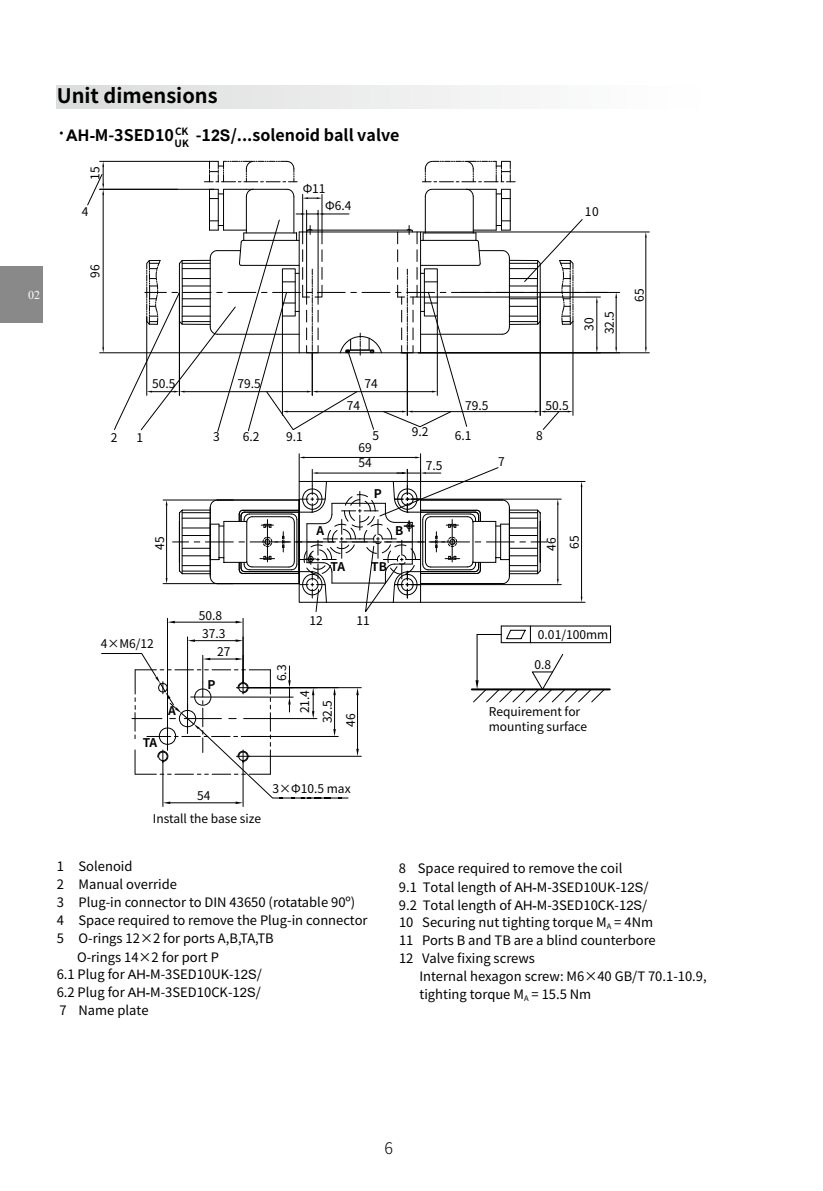
<style>
.page{position:relative;width:823px;height:1191px;background:#fff}
.page>*{position:absolute;margin:0;border:0;box-sizing:border-box;transform-origin:0 0}
.t1{font:700 20px "Noto Sans Hans";color:#000}
.t2{font:700 16px "Noto Sans Hans";color:#000}
.t3{font:300 16px "Noto Sans Hans";color:#000}
.t4{font:13px/17.8px "Noto Sans Hans";color:#000}
.t5{font:12px/22.8px "Noto Sans Hans";color:#000}
.t6{font:700 12px "Noto Sans Hans";color:#000}
.t7{font:12px "Times New Roman";color:#fff}
.t8{font:700 10px/12px "Noto Sans Hans";color:#000}
.s1{font-family:"Arial"}
</style>
<div class="page">
<div style="left:0;top:266px;width:43px;height:57px;background:#898989"></div>
<div style="left:57px;top:85px;width:652px;height:24px;background:linear-gradient(to right,#dbdcdc,#fff)"></div>
<hr style="left:334px;top:695px;width:1px;height:34px;background:#000">
<hr style="left:250px;top:736px;width:88px;height:1px;background:#000">
<svg style="left:333px;top:688px;width:2px;height:7px"></svg>
<hr style="left:273px;top:718px;width:44px;height:1px;background:#000">
<svg style="left:312px;top:688px;width:2px;height:30px"></svg>
<hr style="left:190px;top:696px;width:103px;height:1px;background:#000">
<svg style="left:288px;top:666px;width:2px;height:46px"></svg>
<hr style="left:357px;top:695px;width:1px;height:54px;background:#000">
<hr style="left:248px;top:756px;width:113px;height:1px;background:#000">
<hr style="left:248px;top:687px;width:113px;height:1px;background:#000">
<svg style="left:356px;top:687px;width:2px;height:8px"></svg>
<svg style="left:356px;top:749px;width:2px;height:7px"></svg>
<hr style="left:175px;top:622px;width:60px;height:1px;background:#000">
<hr style="left:242px;top:618px;width:1px;height:64px;background:#000">
<hr style="left:167px;top:618px;width:1px;height:106px;background:#000">
<hr style="left:132px;top:718px;width:30px;height:1px;background:#000">
<svg style="left:168px;top:621px;width:7px;height:2px"></svg>
<svg style="left:235px;top:621px;width:8px;height:2px"></svg>
<hr style="left:242px;top:761px;width:1px;height:45px;background:#000">
<hr style="left:162px;top:761px;width:1px;height:45px;background:#000">
<hr style="left:195px;top:640px;width:40px;height:1px;background:#000">
<hr style="left:187px;top:637px;width:1px;height:74px;background:#000">
<svg style="left:187px;top:639px;width:8px;height:3px"></svg>
<svg style="left:235px;top:639px;width:8px;height:3px"></svg>
<hr style="left:293px;top:197px;width:1px;height:36px;background:#000">
<hr style="left:246px;top:197px;width:1px;height:36px;background:#000">
<hr style="left:209px;top:189px;width:1px;height:41px;background:#000">
<hr style="left:223px;top:189px;width:1px;height:41px;background:#000">
<hr style="left:218px;top:189px;width:1px;height:41px;background:#000">
<hr style="left:246px;top:189px;width:41px;height:1px;background:#000">
<svg style="left:286px;top:188px;width:8px;height:9px"></svg>
<svg style="left:209px;top:188px;width:45px;height:11px"></svg>
<svg style="left:204px;top:160px;width:93px;height:22px"></svg>
<hr style="left:103px;top:195px;width:1px;height:152px;background:#000">
<hr style="left:100px;top:189px;width:114px;height:1px;background:#000">
<hr style="left:100px;top:352px;width:199px;height:1px;background:#000">
<hr style="left:100px;top:161px;width:109px;height:1px;background:#000">
<hr style="left:163px;top:583px;width:70px;height:1px;background:#000">
<hr style="left:163px;top:499px;width:70px;height:1px;background:#000">
<hr style="left:472px;top:197px;width:1px;height:36px;background:#000">
<hr style="left:509px;top:189px;width:1px;height:41px;background:#000">
<hr style="left:495px;top:189px;width:1px;height:41px;background:#000">
<hr style="left:501px;top:189px;width:1px;height:41px;background:#000">
<hr style="left:432px;top:189px;width:64px;height:1px;background:#000">
<svg style="left:465px;top:188px;width:9px;height:9px"></svg>
<svg style="left:496px;top:189px;width:14px;height:10px"></svg>
<hr style="left:424px;top:197px;width:1px;height:36px;background:#000">
<svg style="left:424px;top:188px;width:9px;height:9px"></svg>
<svg style="left:422px;top:160px;width:93px;height:22px"></svg>
<hr style="left:557px;top:505px;width:1px;height:74px;background:#000">
<hr style="left:407px;top:584px;width:154px;height:1px;background:#000">
<hr style="left:407px;top:499px;width:154px;height:1px;background:#000">
<hr style="left:581px;top:487px;width:1px;height:110px;background:#000">
<hr style="left:420px;top:602px;width:164px;height:1px;background:#000">
<hr style="left:420px;top:481px;width:164px;height:1px;background:#000">
<hr style="left:615px;top:298px;width:1px;height:49px;background:#000">
<hr style="left:460px;top:292px;width:159px;height:1px;background:#000">
<hr style="left:645px;top:237px;width:1px;height:110px;background:#000">
<hr style="left:418px;top:352px;width:231px;height:1px;background:#000">
<hr style="left:420px;top:232px;width:229px;height:1px;background:#000">
<hr style="left:317px;top:210px;width:1px;height:87px;background:#000">
<hr style="left:306px;top:210px;width:1px;height:87px;background:#000">
<hr style="left:321px;top:194px;width:1px;height:38px;background:#000">
<hr style="left:302px;top:194px;width:1px;height:38px;background:#000">
<svg style="left:302px;top:197px;width:20px;height:2px"></svg>
<svg style="left:87px;top:161px;width:17px;height:45px"></svg>
<svg style="left:165px;top:454px;width:381px;height:158px"></svg>
<svg style="left:114px;top:213px;width:492px;height:219px"></svg>
<svg style="left:135px;top:653px;width:138px;height:151px"></svg>
<hr style="left:272px;top:797px;width:76px;height:1px;background:#000">
<hr style="left:101px;top:653px;width:41px;height:1px;background:#000">
<hr style="left:476px;top:634px;width:1px;height:46px;background:#000">
<hr style="left:471px;top:688px;width:138px;height:2px;background:#000">
<svg style="left:476px;top:625px;width:135px;height:18px"></svg>
<svg style="left:472px;top:653px;width:133px;height:50px"></svg>
<h1 class="t1" style="left:57px;top:84px;width:162px">Unit dimensions</h1>
<p class="t2" style="left:57px;top:126px;width:119px">·<span class="s1">AH-</span>M-3SED10</p>
<p class="t2" style="left:195px;top:126px;width:205px">-1<span class="s1">2S</span>/...solenoid ball valve</p>
<p class="t8" style="left:174px;top:125px;width:16px">CK<br>UK</p>
<p class="t5" style="left:84px;top:180px;width:15px;rotate:-90deg">15</p>
<p class="t5" style="left:82px;top:200px;width:8px">4</p>
<p class="t5" style="left:325px;top:180px;width:28px;line-height:17.2px;text-indent:-22px">Φ11<br>Φ6.4</p>
<p class="t5" style="left:584px;top:200px;width:16px">10</p>
<p class="t7" style="left:28px;top:287px;width:13px">02</p>
<p class="t5" style="left:84px;top:277px;width:15px;rotate:-90deg">96</p>
<p class="t5" style="left:577px;top:330px;width:15px;rotate:-90deg">30</p>
<p class="t5" style="left:598px;top:334px;width:25px;rotate:-90deg">32.5</p>
<p class="t5" style="left:628px;top:302px;width:15px;rotate:-90deg">65</p>
<p class="t5" style="left:111px;top:427px;width:8px">2</p>
<p class="t5" style="left:136px;top:427px;width:8px">1</p>
<p class="t5" style="left:152px;top:373px;width:25px">50.5</p>
<p class="t5" style="left:237px;top:373px;width:25px">79.5</p>
<p class="t5" style="left:364px;top:373px;width:15px">74</p>
<p class="t5" style="left:346px;top:394px;width:15px">74</p>
<p class="t5" style="left:465px;top:394px;width:25px">79.5</p>
<p class="t5" style="left:411px;top:420px;width:18px">9.2</p>
<p class="t5" style="left:213px;top:425px;width:8px">3</p>
<p class="t5" style="left:243px;top:425px;width:18px">6.2</p>
<p class="t5" style="left:286px;top:425px;width:18px">9.1</p>
<p class="t5" style="left:454px;top:424px;width:18px">6.1</p>
<p class="t5" style="left:372px;top:424px;width:8px">5</p>
<p class="t5" style="left:358px;top:441px;width:15px;line-height:15px">69<br>54</p>
<p class="t6" style="left:373px;top:487px;width:10px">P</p>
<p class="t5" style="left:425px;top:455px;width:18px">7.5</p>
<p class="t5" style="left:498px;top:451px;width:8px">7</p>
<p class="t5" style="left:545px;top:394px;width:25px">50.5</p>
<p class="t5" style="left:536px;top:424px;width:8px">8</p>
<p class="t6" style="left:316px;top:524px;width:9px">A</p>
<p class="t6" style="left:395px;top:524px;width:10px">B</p>
<p class="t5" style="left:148px;top:550px;width:15px;rotate:-90deg">45</p>
<p class="t5" style="left:540px;top:551px;width:17px;rotate:-90deg">46<br>65</p>
<p class="t6" style="left:330px;top:559px;width:16px">TA</p>
<p class="t6" style="left:371px;top:559px;width:17px">TB</p>
<p class="t5" style="left:101px;top:632px;width:55px">4×M6/12</p>
<p class="t6" style="left:143px;top:735px;width:16px">TA</p>
<p class="t6" style="left:168px;top:704px;width:9px">A</p>
<p class="t5" style="left:199px;top:604px;width:25px">50.8</p>
<p class="t5" style="left:202px;top:622px;width:25px">37.3</p>
<p class="t5" style="left:217px;top:640px;width:15px">27</p>
<p class="t6" style="left:207px;top:677px;width:10px">P</p>
<p class="t5" style="left:309px;top:609px;width:15px">12</p>
<p class="t5" style="left:356px;top:609px;width:15px">11</p>
<p class="t5" style="left:270px;top:681px;width:18px;rotate:-90deg">6.3</p>
<p class="t5" style="left:293px;top:726px;width:38px;text-indent:14px;rotate:-90deg">21.4<br>32.5<br>46</p>
<p class="t5" style="left:197px;top:784px;width:15px">54</p>
<p class="t5" style="left:153px;top:807px;width:109px">Install the base size</p>
<p class="t5" style="left:272px;top:777px;width:80px">3×Φ10.5 max</p>
<p class="t4" style="left:57px;top:857px;width:77px">1 Solenoid</p>
<p class="t4" style="left:57px;top:875px;width:122px">2 Manual override</p>
<p class="t4" style="left:57px;top:893px;width:300px">3 Plug-in connector to DIN 43650 (rotatable 90º)</p>
<p class="t4" style="left:57px;top:911px;width:312px">4 Space required to remove the Plug-in connector</p>
<p class="t4" style="left:57px;top:929px;width:218px">5 O-rings 12×2 for ports A,B,TA,TB</p>
<p class="t4" style="left:77px;top:948px;width:143px">O-rings 14×2 for port P</p>
<p class="t4" style="left:57px;top:965px;width:206px;text-align:justify">6.1 Plug for <span class="s1">AH-</span>M-3SED10UK-1<span class="s1">2S</span>/ 6.2 Plug for <span class="s1">AH-</span>M-3SED10CK-1<span class="s1">2S</span>/ 7 Name plate</p>
<p class="t5" style="left:537px;top:623px;width:72px">0.01/100mm</p>
<p class="t5" style="left:534px;top:653px;width:18px">0.8</p>
<p class="t5" style="left:488px;top:705px;width:100px;line-height:14.4px">Requirement for mounting surface</p>
<p class="t4" style="left:399px;top:860px;width:258px">8 Space required to remove the coil<br>9.1 Total length of <span class="s1">AH-</span>M-3SED10UK-1<span class="s1">2S</span>/ 9.2 Total length of <span class="s1">AH-</span>M-3SED10CK-1<span class="s1">2S</span>/ 10 Securing nut tighting torque M<sub>A</sub> = 4Nm 11 Ports B and TB are a blind counterbore 12 Valve fixing screws</p>
<p class="t4" style="left:419px;top:967px;width:288px">Internal hexagon screw: M6×40 GB/T 70.1-10.9, tighting torque M<sub>A</sub> = 15.5 Nm</p>
<p class="t3" style="left:384px;top:1139px;width:10px">6</p>
</div>
